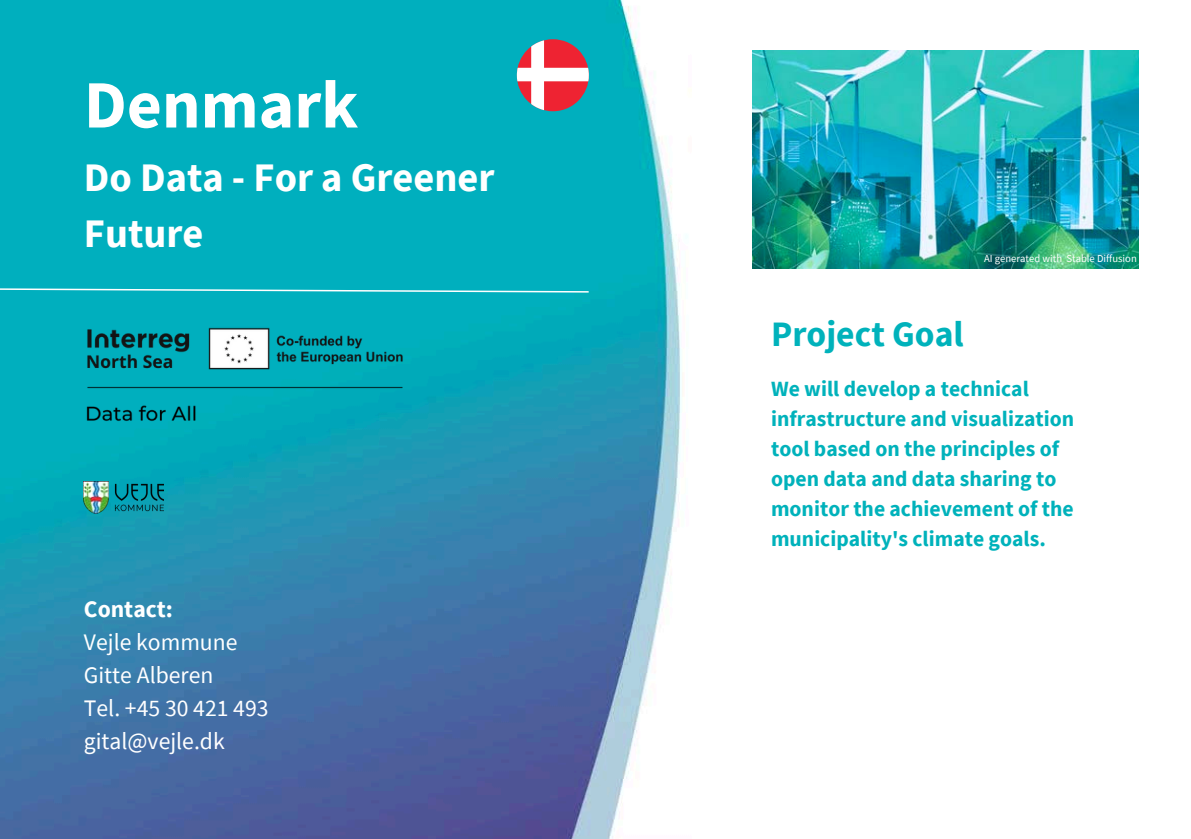
<style>
.page{position:relative;width:1191px;height:839px;background:#fff}
.page>*{position:absolute;margin:0;border:0;box-sizing:border-box;transform-origin:0 0}
.t1{font:700 67.6px "Source Sans Pro";color:#fff}
.t2{font:700 40.4px/55.6px "Source Sans Pro";color:#fff}
.t3{font:700 35.6px "Source Sans Pro";color:#00b2bb}
.t4{font:23.6px/33px "Source Sans Pro";color:#fff}
.t5{font:700 21.6px/30px "Source Sans Pro";color:#00b2bb}
.t6{font:10.6px "Source Sans Pro";color:#fff}
.s1{font-weight:700}
</style>
<div class="page">
<img style="left:753px;top:51px;width:385px;height:217px">
<img style="left:0;top:0;width:681px;height:838px">
<svg style="left:517px;top:39px;width:72px;height:72px"></svg>
<svg style="left:0;top:286px;width:590px;height:7px;background:#36c0cb"></svg>
<img style="left:84px;top:481px;width:79px;height:32px">
<img style="left:84px;top:310px;width:337px;height:142px">
<p class="t1" style="left:84px;top:61px;width:276px">Denmark</p>
<p class="t2" style="left:84px;top:149px;width:412px">Do Data - For a Greener<br>Future</p>
<p class="t4" style="left:84px;top:592px;width:186px"><span class="s1">Contact:<br></span>Vejle kommune<br>Gitte Alberen<br>Tel. +45 30 421 493 gital@vejle.dk</p>
<h2 class="t6" style="left:984px;top:251px;width:154px">AI generated with Stable Diffusion</h2>
<h1 class="t3" style="left:771px;top:311px;width:194px">Project Goal</h1>
<p class="t5" style="left:771px;top:373px;width:305px">We will develop a technical infrastructure and visualization tool based on the principles of open data and data sharing to monitor the achievement of the municipality's climate goals.</p>
</div>
